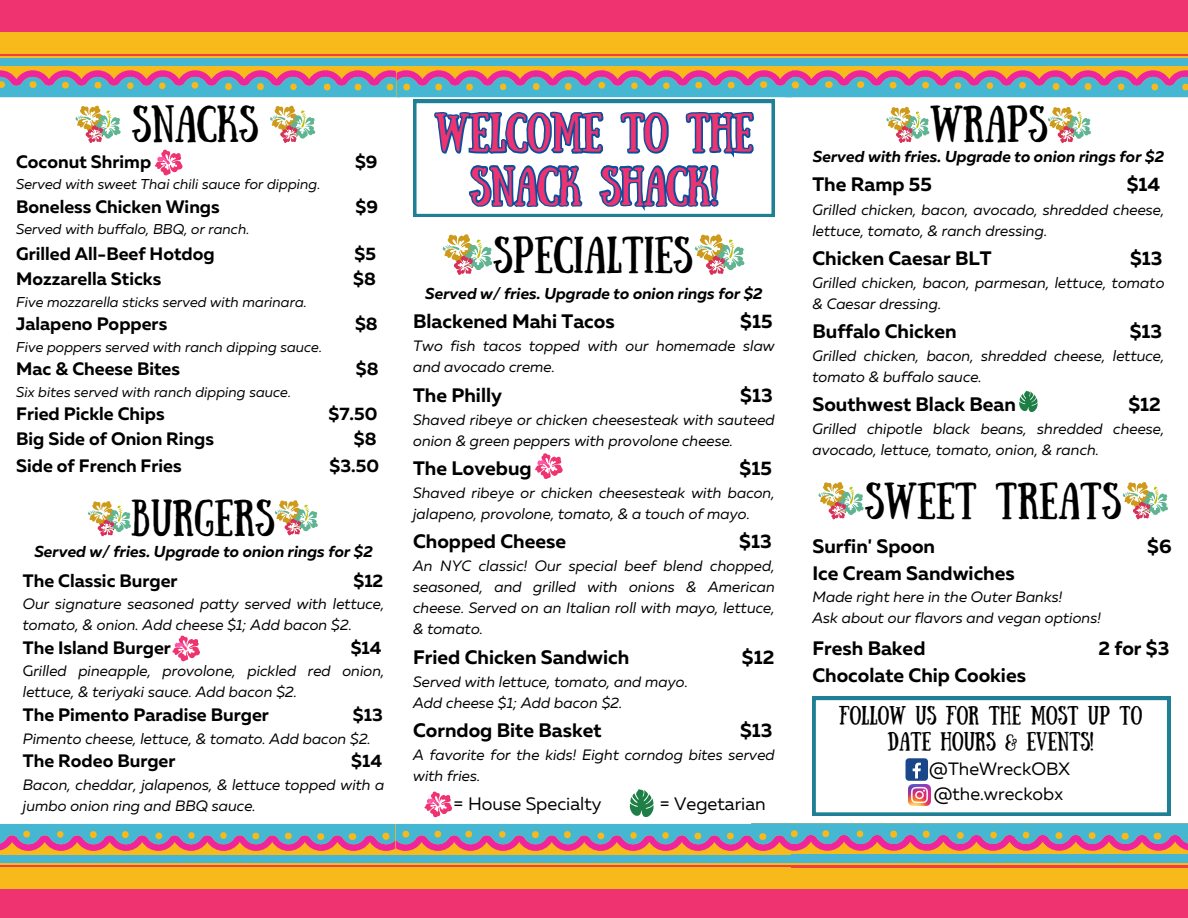
<style>
.page{position:relative;width:1188px;height:918px;background:#fff}
.page>*{position:absolute;margin:0;border:0;box-sizing:border-box;transform-origin:0 0}
.t1{font:38.1px/53.2px "Sunday";color:#ef3371;text-align:center}
.t2{font:36.75px "Sunday";color:#000}
.t3{font:700 19.5px "Muller";color:#000}
.t4{font:18.75px/25.8px "Sunday";color:#000;text-align:center}
.t5{font:700 18px "Muller";color:#000}
.t6{font:18px "Muller";color:#000}
.t7{font:17.85px/24.8px "Muller";color:#000}
.t8{font:italic 700 15.75px "Muller";color:#000}
.t9{font:italic 15px/21px "Muller";color:#000}
.t10{font:italic 14.25px "Muller";color:#000}
.s1{font-style:normal}
</style>
<div class="page">
<div style="left:0;top:0;width:1188px;height:82px;background:#ef3371"></div>
<div style="left:0;top:33px;width:400px;height:64px;background:#f8ba1a"></div>
<div style="left:0;top:58px;width:400px;height:8px;background:#45b7d2"></div>
<hr style="left:0;top:54px;width:400px;height:2px;background:#f04044">
<div style="left:786px;top:33px;width:402px;height:64px;background:#f8ba1a"></div>
<div style="left:786px;top:58px;width:402px;height:8px;background:#45b7d2"></div>
<hr style="left:786px;top:54px;width:402px;height:2px;background:#f04044">
<div style="left:397px;top:33px;width:394px;height:64px;background:#f8ba1a"></div>
<div style="left:397px;top:58px;width:394px;height:8px;background:#45b7d2"></div>
<hr style="left:397px;top:54px;width:394px;height:2px;background:#f04044">
<div style="left:0;top:828px;width:1188px;height:90px;background:#ef3371"></div>
<div style="left:0;top:824px;width:396px;height:65px;background:#f8ba1a"></div>
<div style="left:0;top:855px;width:396px;height:8px;background:#45b7d2"></div>
<hr style="left:0;top:865px;width:396px;height:2px;background:#f04044">
<div style="left:751px;top:823px;width:437px;height:66px;background:#f8ba1a"></div>
<div style="left:751px;top:855px;width:437px;height:8px;background:#45b7d2"></div>
<hr style="left:751px;top:866px;width:437px;height:2px;background:#f04044">
<div style="left:396px;top:824px;width:394px;height:65px;background:#f8ba1a"></div>
<div style="left:396px;top:855px;width:394px;height:8px;background:#45b7d2"></div>
<hr style="left:396px;top:865px;width:394px;height:2px;background:#f04044">
<svg style="left:88px;top:501px;width:43px;height:36px"></svg>
<svg style="left:274px;top:500px;width:44px;height:36px"></svg>
<svg style="left:442px;top:234px;width:51px;height:41px"></svg>
<svg style="left:694px;top:234px;width:51px;height:41px"></svg>
<svg style="left:535px;top:453px;width:28px;height:26px"></svg>
<svg style="left:1122px;top:482px;width:46px;height:38px"></svg>
<svg style="left:818px;top:482px;width:46px;height:38px"></svg>
<svg style="left:1019px;top:391px;width:19px;height:21px"></svg>
<svg style="left:172px;top:635px;width:28px;height:27px"></svg>
<svg style="left:0;top:70px;width:1188px;height:147px"></svg>
<svg style="left:0;top:697px;width:1188px;height:154px"></svg>
<img style="left:909px;top:785px;width:21px;height:21px">
<p class="t2" style="left:132px;top:98px;width:127px">SNACKS</p>
<p class="t5" style="left:16px;top:154px;width:137px">Coconut Shrimp</p>
<p class="t5" style="left:355px;top:154px;width:24px">$9</p>
<p class="t10" style="left:16px;top:179px;width:306px">Served with sweet Thai chili sauce for dipping.</p>
<h1 class="t5" style="left:16px;top:199px;width:205px">Boneless Chicken Wings</h1>
<h1 class="t5" style="left:356px;top:199px;width:24px">$9</h1>
<p class="t10" style="left:16px;top:224px;width:235px">Served with buffalo, BBQ, or ranch.</p>
<p class="t5" style="left:16px;top:246px;width:200px">Grilled All-Beef Hotdog</p>
<p class="t5" style="left:355px;top:246px;width:23px">$5</p>
<p class="t5" style="left:16px;top:271px;width:147px">Mozzarella Sticks</p>
<p class="t5" style="left:353px;top:271px;width:24px">$8</p>
<p class="t10" style="left:16px;top:296px;width:292px">Five mozzarella sticks served with marinara.</p>
<p class="t5" style="left:16px;top:316px;width:153px">Jalapeno Poppers</p>
<p class="t5" style="left:355px;top:316px;width:24px">$8</p>
<p class="t10" style="left:16px;top:341px;width:307px">Five poppers served with ranch dipping sauce.</p>
<p class="t5" style="left:16px;top:361px;width:165px">Mac &amp; Cheese Bites</p>
<p class="t5" style="left:356px;top:361px;width:24px">$8</p>
<p class="t10" style="left:16px;top:386px;width:276px">Six bites served with ranch dipping sauce.</p>
<p class="t5" style="left:16px;top:406px;width:150px">Fried Pickle Chips</p>
<p class="t5" style="left:328px;top:406px;width:51px">$7.50</p>
<p class="t5" style="left:16px;top:431px;width:199px">Big Side of Onion Rings</p>
<p class="t5" style="left:354px;top:431px;width:24px">$8</p>
<p class="t5" style="left:16px;top:459px;width:167px">Side of French Fries</p>
<p class="t5" style="left:330px;top:459px;width:51px">$3.50</p>
<p class="t2" style="left:131px;top:493px;width:145px">BURGERS</p>
<p class="t5" style="left:23px;top:573px;width:156px">The Classic Burger</p>
<p class="t5" style="left:353px;top:573px;width:31px">$12</p>
<p class="t9" style="left:23px;top:595px;width:363px">Our signature seasoned patty served with lettuce, tomato, &amp; onion. Add cheese $1; Add bacon $2.</p>
<h2 class="t5" style="left:23px;top:640px;width:150px">The Island Burger</h2>
<h2 class="t5" style="left:351px;top:640px;width:33px">$14</h2>
<p class="t9" style="left:23px;top:662px;width:363px"><span class="s1">G</span>rilled pineapple, provolone, pickled red onion, lettuce, &amp; teriyaki sauce. Add bacon $2.</p>
<p class="t5" style="left:23px;top:707px;width:248px">The Pimento Paradise Burger</p>
<p class="t5" style="left:353px;top:707px;width:31px">$13</p>
<h1 class="t9" style="left:23px;top:729px;width:349px">Pimento cheese, lettuce, &amp; tomato. Add bacon $2.</h1>
<p class="t5" style="left:23px;top:754px;width:154px">The Rodeo Burger</p>
<p class="t5" style="left:351px;top:754px;width:33px">$14</p>
<h4 class="t9" style="left:23px;top:775px;width:363px">Bacon, cheddar, jalapenos, &amp; lettuce topped with a jumbo onion ring and BBQ sauce.</h4>
<p class="t8" style="left:34px;top:545px;width:340px">Served w/ fries. Upgrade to onion rings for $2</p>
<h1 class="t1" style="left:435px;top:102px;width:320px">WELCOME TO THE<br>SNACK SHACK!</h1>
<p class="t2" style="left:494px;top:229px;width:200px">SPECIALTIES</p>
<p class="t8" style="left:425px;top:286px;width:339px">Served w/ fries. Upgrade to onion rings for $2</p>
<p class="t3" style="left:413px;top:313px;width:203px">Blackened Mahi Tacos</p>
<p class="t3" style="left:740px;top:313px;width:34px">$15</p>
<p class="t9" style="left:413px;top:337px;width:363px">Two fish tacos topped with our homemade slaw and avocado creme.</p>
<p class="t3" style="left:413px;top:387px;width:91px">The Philly</p>
<p class="t3" style="left:740px;top:387px;width:34px">$13</p>
<p class="t9" style="left:413px;top:410px;width:363px">Shaved ribeye or chicken cheesesteak with sauteed onion &amp; green peppers with provolone cheese.</p>
<p class="t3" style="left:413px;top:460px;width:120px">The Lovebug</p>
<p class="t3" style="left:740px;top:460px;width:34px">$15</p>
<p class="t9" style="left:413px;top:484px;width:363px">Shaved ribeye or chicken cheesesteak with bacon, jalapeno, provolone, tomato, &amp; a touch of mayo.</p>
<h1 class="t3" style="left:413px;top:533px;width:154px">Chopped Cheese</h1>
<h1 class="t3" style="left:739px;top:533px;width:34px">$13</h1>
<p class="t9" style="left:413px;top:557px;width:363px;text-align:justify">An NYC classic! Our special beef blend chopped, seasoned, and grilled with onions &amp; American cheese. Served on an Italian roll with mayo, lettuce, &amp; tomato.</p>
<h1 class="t3" style="left:413px;top:649px;width:218px">Fried Chicken Sandwich</h1>
<h1 class="t3" style="left:742px;top:649px;width:34px">$12</h1>
<p class="t9" style="left:413px;top:672px;width:276px">Served with lettuce, tomato, and mayo.</p>
<h4 class="t9" style="left:413px;top:693px;width:211px">Add cheese $1; Add bacon $2.</h4>
<p class="t3" style="left:413px;top:722px;width:190px">Corndog Bite Basket</p>
<p class="t3" style="left:740px;top:722px;width:34px">$13</p>
<p class="t9" style="left:413px;top:746px;width:363px">A favorite for the kids! Eight corndog bites served with fries.</p>
<p class="t6" style="left:454px;top:796px;width:149px">= House Specialty</p>
<p class="t6" style="left:660px;top:796px;width:108px">= Vegetarian</p>
<p class="t2" style="left:930px;top:98px;width:119px">WRAPS</p>
<p class="t8" style="left:813px;top:150px;width:353px">Served with fries. Upgrade to onion rings for $2</p>
<p class="t3" style="left:812px;top:176px;width:121px">The Ramp 55</p>
<p class="t3" style="left:1127px;top:176px;width:35px">$14</p>
<p class="t9" style="left:812px;top:200px;width:354px">Grilled chicken, bacon, avocado, shredded cheese, lettuce, tomato, &amp; ranch dressing.</p>
<p class="t3" style="left:812px;top:250px;width:181px">Chicken Caesar BLT</p>
<p class="t3" style="left:1130px;top:250px;width:34px">$13</p>
<p class="t9" style="left:812px;top:273px;width:354px">Grilled chicken, bacon, parmesan, lettuce, tomato &amp; Caesar dressing.</p>
<p class="t3" style="left:812px;top:323px;width:146px">Buffalo Chicken</p>
<p class="t3" style="left:1130px;top:323px;width:34px">$13</p>
<p class="t9" style="left:812px;top:347px;width:354px">Grilled chicken, bacon, shredded cheese, lettuce, tomato &amp; buffalo sauce.</p>
<p class="t3" style="left:812px;top:396px;width:205px">Southwest Black Bean</p>
<p class="t3" style="left:1129px;top:396px;width:34px">$12</p>
<p class="t9" style="left:812px;top:420px;width:354px">Grilled chipotle black beans, shredded cheese, avocado, lettuce, tomato, onion, &amp; ranch.</p>
<p class="t2" style="left:865px;top:475px;width:257px">SWEET TREATS</p>
<p class="t3" style="left:812px;top:538px;width:124px">Surfin' Spoon</p>
<p class="t3" style="left:1147px;top:538px;width:26px">$6</p>
<p class="t3" style="left:812px;top:565px;width:204px">Ice Cream Sandwiches</p>
<p class="t9" style="left:812px;top:588px;width:251px">Made right here in the Outer Banks!</p>
<h3 class="t9" style="left:812px;top:609px;width:290px">Ask about our flavors and vegan options!</h3>
<p class="t3" style="left:812px;top:640px;width:114px">Fresh Baked</p>
<p class="t3" style="left:1099px;top:640px;width:72px">2 for $3</p>
<p class="t3" style="left:812px;top:667px;width:215px">Chocolate Chip Cookies</p>
<p class="t4" style="left:839px;top:701px;width:305px">FOLLOW US FOR THE MOST UP TO<br>DATE HOURS &amp; EVENTS!</p>
<h4 class="t7" style="left:929px;top:758px;width:142px">@TheWreckOBX @the.wreckobx</h4>
</div>
